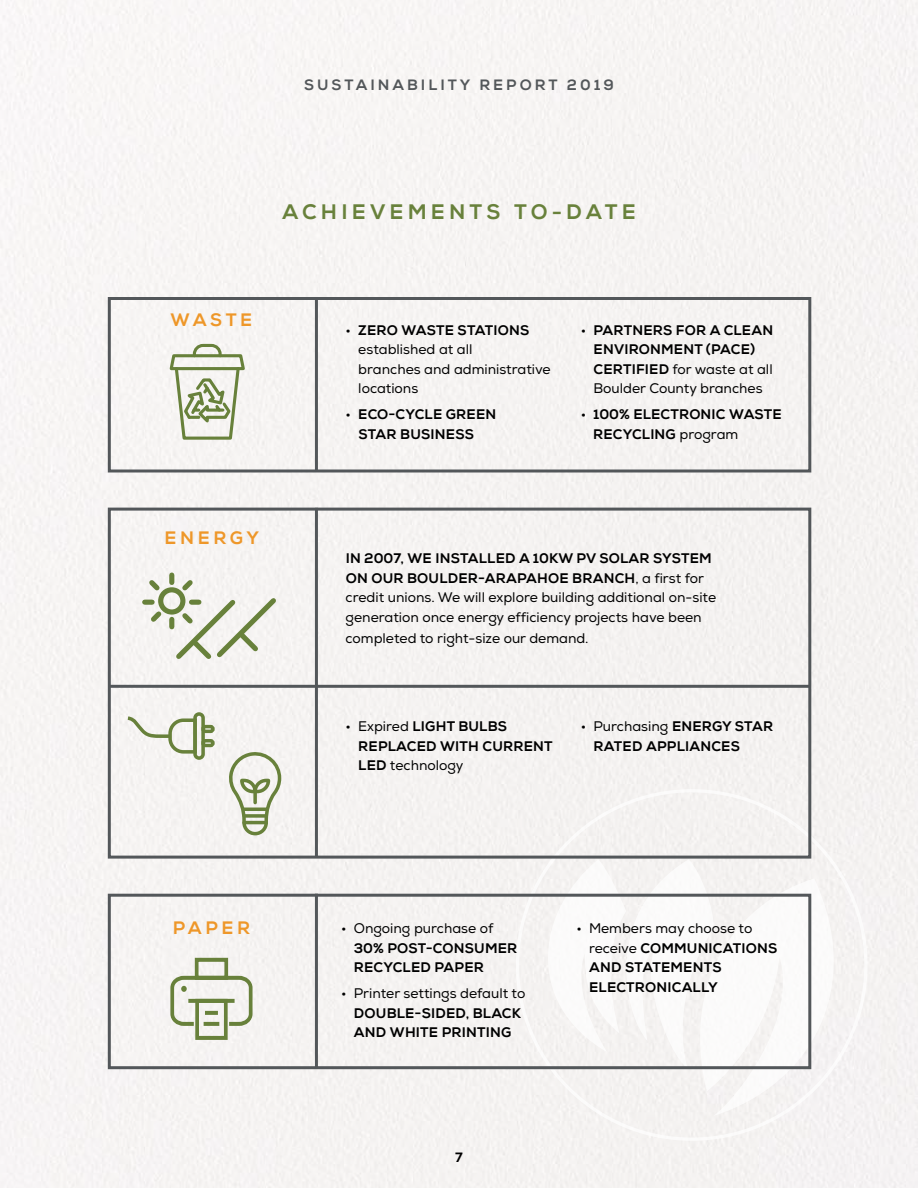
<style>
.page{position:relative;width:918px;height:1188px;background:#f6f3f2}
.page>*{position:absolute;margin:0;border:0;box-sizing:border-box;transform-origin:0 0}
.t1{font:800 21px "Nexa";letter-spacing:.2em;color:#68813b}
.t2{font:800 18px "Nexa";letter-spacing:.2em;color:#ee9729}
.t3{font:800 15px "Nexa";letter-spacing:.2em;color:#53575a}
.t4{font:800 13.8px/19.5px "Nexa";letter-spacing:.015em;color:#000}
.t5{font:13.8px/19.5px "Nexa";color:#000}
.t6{font:800 13.5px "Nexa";color:#000}
.s1{font-weight:800}
.s2{font-weight:400}
</style>
<div class="page">
<div style="left:680px;top:878px;width:185px;height:238px;background:#f8f6f6"></div>
<div style="left:522px;top:859px;width:193px;height:206px;background:#f9f7f6"></div>
<svg style="left:164px;top:682px;width:28px;height:2px"></svg>
<div style="left:193px;top:712px;width:12px;height:48px;border:4px solid #68813b;border-radius:4px"></div>
<div style="left:201px;top:725px;width:14px;height:8px;border:4px solid #68813b;border-radius:2px"></div>
<div style="left:201px;top:739px;width:14px;height:8px;border:4px solid #68813b;border-radius:2px"></div>
<svg style="left:124px;top:714px;width:75px;height:41px"></svg>
<div style="left:108px;top:297px;width:703px;height:175px;border:3px solid #53575a"></div>
<hr style="left:315px;top:297px;width:3px;height:173px;background:#53575a">
<div style="left:108px;top:508px;width:703px;height:351px;border:3px solid #53575a"></div>
<hr style="left:315px;top:508px;width:3px;height:348px;background:#53575a">
<svg style="left:169px;top:343px;width:78px;height:98px"></svg>
<hr style="left:108px;top:685px;width:702px;height:3px;background:#53575a">
<svg style="left:145px;top:575px;width:136px;height:89px"></svg>
<svg style="left:227px;top:752px;width:56px;height:84px"></svg>
<div style="left:108px;top:894px;width:703px;height:175px;border:3px solid #53575a"></div>
<hr style="left:315px;top:894px;width:3px;height:173px;background:#53575a">
<div style="left:195px;top:958px;width:33px;height:22px;border:4px solid #68813b"></div>
<div style="left:195px;top:999px;width:33px;height:41px;border:4px solid #68813b"></div>
<svg style="left:169px;top:974px;width:85px;height:54px"></svg>
<p class="t3" style="left:304px;top:76px;width:311px">SUSTAINABILITY REPORT 2019</p>
<h1 class="t1" style="left:282px;top:199px;width:355px">ACHIEVEMENTS TO-DATE</h1>
<h2 class="t2" style="left:171px;top:309px;width:83px">WASTE</h2>
<h2 class="t2" style="left:165px;top:527px;width:96px">ENERGY</h2>
<p class="t5" style="left:358px;top:320px;width:194px;text-indent:-13px">• <span class="s1">ZERO WASTE STATIONS </span>established at all<br>branches and administrative locations</p>
<p class="t4" style="left:358px;top:405px;width:139px;text-indent:-13px"><span class="s2">•</span> ECO-CYCLE GREEN<br>STAR BUSINESS</p>
<p class="t4" style="left:594px;top:320px;width:181px;text-indent:-13px"><span class="s2">•</span> PARTNERS FOR A CLEAN<br>ENVIRONMENT (PACE)<br>CERTIFIED <span class="s2">for waste at all<br>Boulder County branches</span></p>
<p class="t4" style="left:593px;top:405px;width:190px;text-indent:-13px"><span class="s2">•</span> 100% ELECTRONIC WASTE<br>RECYCLING <span class="s2">program</span></p>
<p class="t5" style="left:346px;top:549px;width:372px"><span class="s1">IN 2007, WE INSTALLED A 10KW PV SOLAR SYSTEM ON OUR BOULDER-ARAPAHOE BRANCH</span>, a first for credit unions. We will explore building additional on-site generation once energy efficiency projects have been</p>
<p class="t5" style="left:346px;top:629px;width:244px">completed to right-size our demand.</p>
<p class="t4" style="left:358px;top:717px;width:196px;text-indent:-13px"><span class="s2">• Expired</span> LIGHT BULBS<br>REPLACED WITH CURRENT<br>LED <span class="s2">technology</span></p>
<p class="t4" style="left:594px;top:717px;width:181px;text-indent:-13px"><span class="s2">• Purchasing</span> ENERGY STAR<br>RATED APPLIANCES</p>
<h2 class="t2" style="left:173px;top:917px;width:79px">PAPER</h2>
<p class="t5" style="left:341px;top:919px;width:154px">• Ongoing purchase of</p>
<p class="t4" style="left:354px;top:938px;width:165px">30% POST-CONSUMER<br>RECYCLED PAPER</p>
<p class="t5" style="left:341px;top:984px;width:186px">• Printer settings default to</p>
<p class="t4" style="left:354px;top:1004px;width:169px">DOUBLE-SIDED, BLACK<br>AND WHITE PRINTING</p>
<p class="t6" style="left:455px;top:1149px;width:9px">7</p>
<p class="t4" style="left:589px;top:919px;width:190px;text-indent:-13px"><span class="s2">• Members may choose to receive</span> COMMUNICATIONS<br>AND STATEMENTS<br>ELECTRONICALLY</p>
</div>
